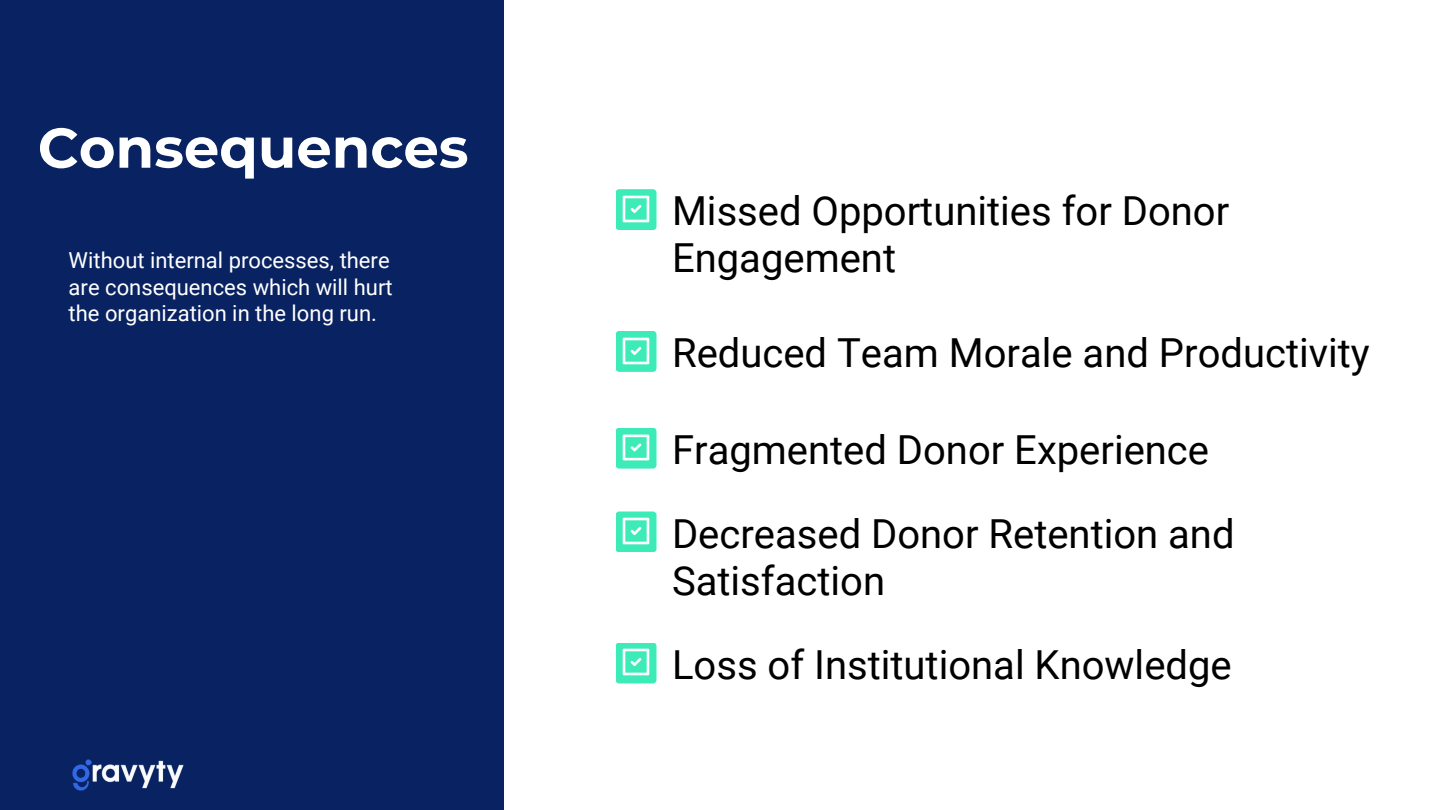
<style>
.page{position:relative;width:1440px;height:810px;background:#fff}
.page>*{position:absolute;margin:0;border:0;box-sizing:border-box;transform-origin:0 0}
.t1{font:700 56px "Montserrat";color:#fff}
.t2{font:40px/47.2px "Roboto";color:#000}
.t3{font:22px/26.2px "Roboto";color:#fff}
</style>
<div class="page">
<div style="left:0;top:0;width:503px;height:810px;background:#092362"></div>
<div style="left:616px;top:189px;width:41px;height:41px;background:#3cebb7;border-radius:4px"></div>
<img style="left:622px;top:195px;width:28px;height:28px">
<div style="left:616px;top:331px;width:41px;height:41px;background:#3cebb7;border-radius:4px"></div>
<img style="left:622px;top:337px;width:28px;height:28px">
<div style="left:616px;top:428px;width:41px;height:41px;background:#3cebb7;border-radius:4px"></div>
<img style="left:622px;top:434px;width:28px;height:27px">
<div style="left:616px;top:512px;width:41px;height:40px;background:#3cebb7;border-radius:4px"></div>
<img style="left:622px;top:517px;width:28px;height:28px">
<div style="left:616px;top:643px;width:41px;height:40px;background:#3cebb7;border-radius:4px"></div>
<img style="left:622px;top:648px;width:28px;height:28px">
<p class="t1" style="left:38px;top:114px;width:432px">Consequences</p>
<p class="t3" style="left:69px;top:248px;width:325px">Without internal processes, there are consequences which will hurt the organization in the long run.</p>
<h2 class="t2" style="left:672px;top:188px;width:559px">Missed Opportunities for Donor<br>Engagement</h2>
<p class="t2" style="left:672px;top:330px;width:699px">Reduced Team Morale and Productivity</p>
<h2 class="t2" style="left:672px;top:426px;width:538px">Fragmented Donor Experience</h2>
<p class="t2" style="left:672px;top:510px;width:564px">Decreased Donor Retention and<br>Satisfaction</p>
<p class="t2" style="left:672px;top:641px;width:561px">Loss of Institutional Knowledge</p>
</div>
